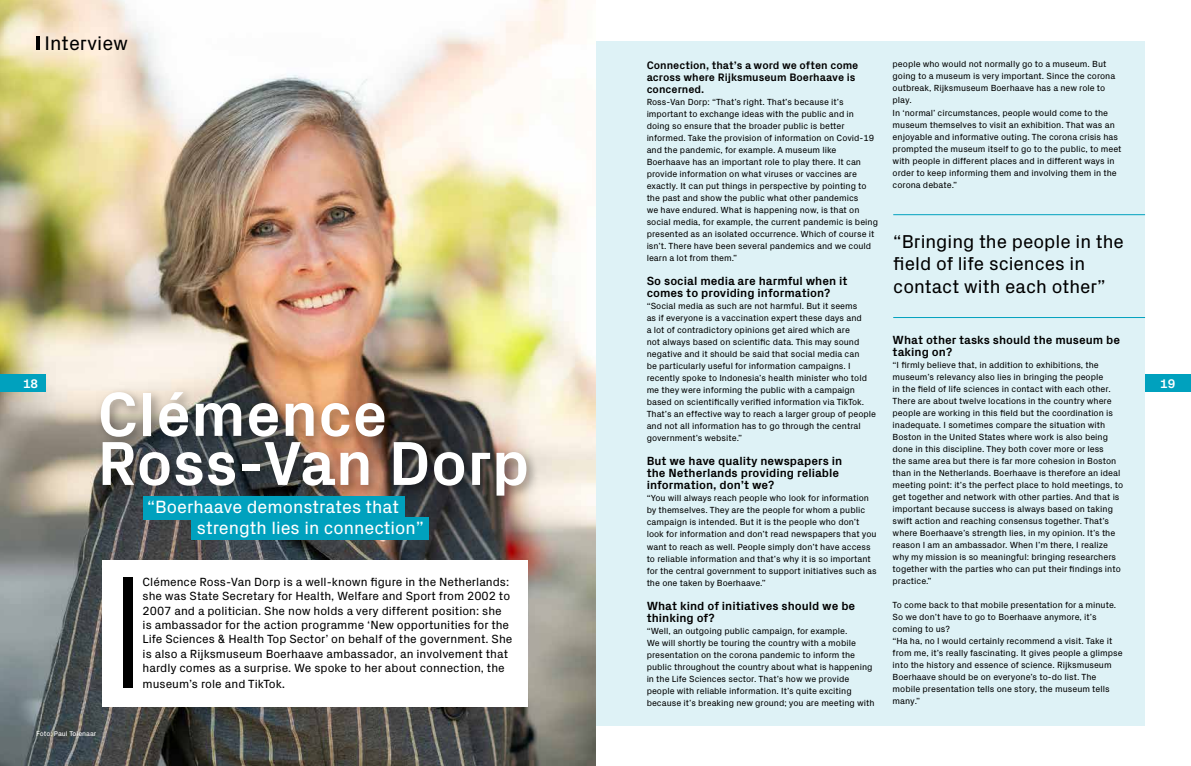
<style>
.page{position:relative;width:1191px;height:766px;background:#fff}
.page>*{position:absolute;margin:0;border:0;box-sizing:border-box;transform-origin:0 0}
.t1{font:700 62.9px/49px "Px Grotesk";color:#fff}
.t2{font:20px "Px Grotesk";color:#000}
.t3{font:18.9px/22.7px "Px Grotesk";color:#000}
.t4{font:18px/21px "Px Grotesk";color:#fff}
.t5{font:700 12.6px "Px Grotesk";color:#fff}
.t6{font:12px/14.4px "Px Grotesk";color:#000}
.t7{font:700 12px/12px "Px Grotesk";color:#000}
.t8{font:700 11px/12px "Px Grotesk";color:#000}
.t9{font:9px/12px "Px Grotesk";color:#000}
.t10{font:7px "Px Grotesk";color:#fff}
.s1{font-size:13px}
</style>
<div class="page">
<div style="left:93px;top:41px;width:1052px;height:683px;background:#def2f6"></div>
<img style="left:0;top:0;width:595px;height:765px">
<div style="left:0;top:374px;width:46px;height:18px;background:#00a1be"></div>
<div style="left:102px;top:560px;width:425px;height:146px;background:#fff"></div>
<div style="left:124px;top:577px;width:9px;height:111px;background:#000"></div>
<div style="left:143px;top:495px;width:262px;height:24px;background:#00a1be"></div>
<div style="left:191px;top:517px;width:237px;height:22px;background:#00a1be"></div>
<hr style="left:36px;top:36px;width:4px;height:14px;background:#000">
<div style="left:96px;top:386px;width:444px;height:123px;background:#000;opacity:.35"></div>
<div style="left:1145px;top:374px;width:46px;height:18px;background:#00a1be"></div>
<hr style="left:893px;top:214px;width:252px;height:1px;background:#00a1be">
<hr style="left:893px;top:317px;width:252px;height:1px;background:#00a1be">
<h2 class="t2" style="left:45px;top:29px;width:85px">Interview</h2>
<h3 class="t5" style="left:23px;top:374px;width:17px">18</h3>
<h1 class="t1" style="left:97px;top:386px;width:434px">Clémence<br>Ross-Van Dorp</h1>
<h3 class="t4" style="left:197px;top:494px;width:228px;text-indent:-50px">“Boerhaave demonstrates that strength lies in connection”</h3>
<p class="t6" style="left:143px;top:573px;width:371px">Clémence Ross-Van Dorp is a well-known figure in the Netherlands: she was State Secretary for Health, Welfare and Sport from 2002 to 2007 and a politician. She now holds a very different position: she is ambassador for the action programme ‘New opportunities for the Life Sciences &amp; Health Top Sector’ on behalf of the government. She is also a Rijksmuseum Boerhaave ambassador, an involvement that hardly comes as a surprise. We spoke to her about connection, the</p>
<h3 class="t6" style="left:143px;top:675px;width:144px">museum’s role and TikTok<span class="s1">.</span></h3>
<p class="t10" style="left:36px;top:728px;width:62px">Foto: Paul Tolenaar</p>
<p class="t8" style="left:646px;top:59px;width:213px">Connection, that’s a word we often come across where Rijksmuseum Boerhaave is concerned.</p>
<p class="t9" style="left:646px;top:95px;width:233px">Ross-Van Dorp: “That’s right. That’s because it’s important to exchange ideas with the public and in doing so ensure that the broader public is better informed. Take the provision of information on Covid-19 and the pandemic, for example. A museum like Boerhaave has an important role to play there. It can provide information on what viruses or vaccines are exactly. It can put things in perspective by pointing to the past and show the public what other pandemics<br>we have endured. What is happening now, is that on social media, for example, the current pandemic is being presented as an isolated occurrence. Which of course it isn’t. There have been several pandemics and we could learn a lot from them.”</p>
<h3 class="t7" style="left:646px;top:274px;width:202px">So social media are harmful when it comes to providing information?</h3>
<p class="t9" style="left:646px;top:299px;width:231px">“Social media as such are not harmful. But it seems<br>as if everyone is a vaccination expert these days and<br>a lot of contradictory opinions get aired which are<br>not always based on scientific data. This may sound negative and it should be said that social media can<br>be particularly useful for information campaigns. I recently spoke to Indonesia’s health minister who told me they were informing the public with a campaign based on scientifically verified information via TikTok.<br>That’s an effective way to reach a larger group of people and not all information has to go through the central government’s website.”</p>
<h3 class="t7" style="left:646px;top:454px;width:197px">But we have quality newspapers in the Netherlands providing reliable information, don’t we?</h3>
<p class="t9" style="left:646px;top:491px;width:232px">“You will always reach people who look for information by themselves. They are the people for whom a public campaign is intended. But it is the people who don’t look for information and don’t read newspapers that you want to reach as well. People simply don’t have access to reliable information and that’s why it is so important for the central government to support initiatives such as the one taken by Boerhaave.”</p>
<h3 class="t7" style="left:646px;top:598px;width:210px">What kind of initiatives should we be thinking of?</h3>
<p class="t9" style="left:646px;top:623px;width:229px">“Well, an outgoing public campaign, for example.<br>We will shortly be touring the country with a mobile presentation on the corona pandemic to inform the public throughout the country about what is happening in the Life Sciences sector. That’s how we provide people with reliable information. It’s quite exciting because it’s breaking new ground; you are meeting with</p>
<p class="t9" style="left:892px;top:58px;width:230px">people who would not normally go to a museum. But going to a museum is very important. Since the corona outbreak, Rijksmuseum Boerhaave has a new role to play.<br>In ‘normal’ circumstances, people would come to the museum themselves to visit an exhibition. That was an enjoyable and informative outing. The corona crisis has prompted the museum itself to go to the public, to meet with people in different places and in different ways in order to keep informing them and involving them in the corona debate.”</p>
<h3 class="t3" style="left:893px;top:228px;width:232px">“Bringing the people in the field of life sciences in contact with each other”</h3>
<h3 class="t7" style="left:892px;top:333px;width:229px">What other tasks should the museum be taking on?</h3>
<p class="t9" style="left:892px;top:358px;width:232px">“I firmly believe that, in addition to exhibitions, the museum’s relevancy also lies in bringing the people<br>in the field of life sciences in contact with each other.<br>There are about twelve locations in the country where people are working in this field but the coordination is inadequate. I sometimes compare the situation with Boston in the United States where work is also being done in this discipline. They both cover more or less<br>the same area but there is far more cohesion in Boston than in the Netherlands. Boerhaave is therefore an ideal meeting point: it’s the perfect place to hold meetings, to get together and network with other parties. And that is important because success is always based on taking swift action and reaching consensus together. That’s where Boerhaave’s strength lies, in my opinion. It’s the reason I am an ambassador. When I’m there, I realize why my mission is so meaningful: bringing researchers together with the parties who can put their findings into practice.”</p>
<p class="t9" style="left:892px;top:598px;width:232px">To come back to that mobile presentation for a minute.<br>So we don’t have to go to Boerhaave anymore, it’s coming to us?<br>“Ha ha, no I would certainly recommend a visit. Take it from me, it’s really fascinating. It gives people a glimpse into the history and essence of science. Rijksmuseum Boerhaave should be on everyone’s to-do list. The mobile presentation tells one story, the museum tells many.”</p>
<h3 class="t5" style="left:1160px;top:374px;width:17px">19</h3>
</div>
